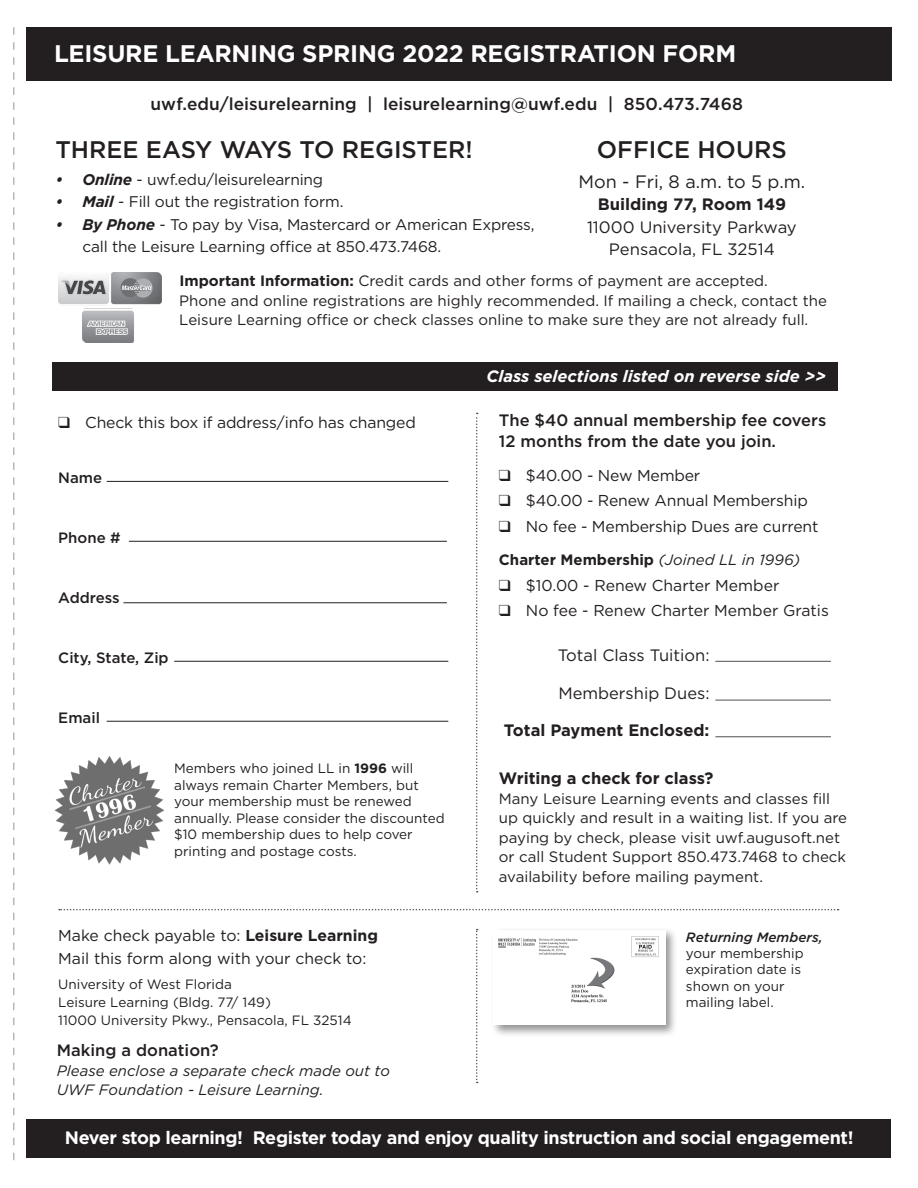
<style>
.page{position:relative;width:918px;height:1188px;background:#fff}
.page>*{position:absolute;margin:0;border:0;box-sizing:border-box;transform-origin:0 0}
.t1{font:700 24px "Gotham";letter-spacing:-.01em;color:#fff}
.t2{font:500 24px "Gotham";color:#231f20}
.t3{font:700 18px "Gotham";letter-spacing:-.02em;color:#fff}
.t4{font:18px "Gotham";color:#231f20}
.t5{font:500 17.25px "Gotham";color:#231f20}
.t6{font:500 16.5px/21px "Gotham";color:#231f20}
.t7{font:16.5px "Gotham";color:#231f20}
.TOC_Category_Header{font:700 16.5px "Gotham";color:#231f20}
.t8{font:italic 700 16.5px "Gotham";color:#fff}
.t9{font:15.75px "Gotham";letter-spacing:-.01em;color:#231f20}
.t10{font:15.45px/22.5px "Gotham";letter-spacing:-.01em;color:#231f20}
.TOC_Category_Header-2{font:15px/19.5px "Gotham";color:#231f20}
.t11{font:italic 15px/19.5px "Gotham";color:#231f20}
.t12{font:500 15px "Gotham";color:#231f20}
.t13{font:700 15px "Gotham";color:#231f20}
.t14{font:13.5px/16.5px "Gotham";color:#231f20}
.s1{font-weight:700;font-style:italic}
.s2{font-weight:700}
.s3{font-weight:400;font-style:italic}
.s4{font-weight:500;font-style:italic}
</style>
<div class="page">
<div style="left:52px;top:363px;width:786px;height:28px;background:#231f20"></div>
<div style="left:27px;top:27px;width:865px;height:54px;background:#231f20"></div>
<svg style="left:13px;top:27px;width:1px;height:1133px"></svg>
<img style="left:58px;top:272px;width:104px;height:33px">
<img style="left:83px;top:310px;width:51px;height:32px">
<svg style="left:476px;top:413px;width:2px;height:479px"></svg>
<div style="left:491px;top:928px;width:187px;height:109px;background:#231f20;opacity:.49"></div>
<img style="left:494px;top:930px;width:171px;height:95px">
<img style="left:54px;top:756px;width:111px;height:109px">
<svg style="left:59px;top:909px;width:780px;height:1px"></svg>
<svg style="left:476px;top:929px;width:2px;height:154px"></svg>
<hr style="left:107px;top:481px;width:341px;height:1px;background:#231f20">
<hr style="left:129px;top:541px;width:318px;height:1px;background:#231f20">
<hr style="left:123px;top:602px;width:324px;height:1px;background:#231f20">
<hr style="left:174px;top:661px;width:274px;height:1px;background:#231f20">
<hr style="left:107px;top:721px;width:341px;height:1px;background:#231f20">
<hr style="left:715px;top:661px;width:116px;height:1px;background:#636366">
<hr style="left:715px;top:700px;width:116px;height:1px;background:#636366">
<hr style="left:715px;top:736px;width:116px;height:1px;background:#636366">
<div style="left:27px;top:1119px;width:864px;height:39px;background:#231f20"></div>
<p class="t1" style="left:54px;top:38px;width:684px">LEISURE LEARNING SPRING 2022 REGISTRATION FORM</p>
<p class="t5" style="left:151px;top:93px;width:594px">uwf.edu/leisurelearning | leisurelearning@uwf.edu | 850.473.7468</p>
<p class="t2" style="left:55px;top:134px;width:419px">THREE EASY WAYS TO REGISTER!</p>
<p class="t10" style="left:55px;top:168px;width:269px"><span class="s1">• Online</span> - uwf.edu/leisurelearning</p>
<p class="t10" style="left:55px;top:190px;width:290px"><span class="s1">• Mail</span> - Fill out the registration form.</p>
<p class="t10" style="left:82px;top:213px;width:454px;text-indent:-27px"><span class="s1">• By Phone</span> - To pay by Visa, Mastercard or American Express, call the Leisure Learning office at 850.473.7468.</p>
<p class="t2" style="left:597px;top:134px;width:192px">OFFICE HOURS</p>
<p class="t4" style="left:579px;top:170px;width:228px">Mon - Fri, 8 a.m. to 5 p.m.</p>
<p class="TOC_Category_Header" style="left:598px;top:193px;width:190px">Building 77, Room 149</p>
<p class="t7" style="left:587px;top:216px;width:211px">11000 University Parkway</p>
<p class="t7" style="left:609px;top:239px;width:168px">Pensacola, FL 32514</p>
<p class="TOC_Category_Header-2" style="left:179px;top:271px;width:649px"><span class="s2">Important Information:</span> Credit cards and other forms of payment are accepted.<br>Phone and online registrations are highly recommended. If mailing a check, contact the<br>Leisure Learning office or check classes online to make sure they are not already full.</p>
<p class="t9" style="left:58px;top:413px;width:359px">❑ Check this box if address/info has changed</p>
<p class="t12" style="left:58px;top:468px;width:45px">Name</p>
<p class="t12" style="left:58px;top:528px;width:64px">Phone #</p>
<p class="t12" style="left:58px;top:588px;width:63px">Address</p>
<p class="t12" style="left:58px;top:648px;width:112px">City, State, Zip</p>
<p class="t12" style="left:58px;top:708px;width:43px">Email</p>
<p class="t14" style="left:174px;top:760px;width:272px">Members who joined LL in <span class="s2">1996</span> will always remain Charter Members, but your membership must be renewed annually. Please consider the discounted $10 membership dues to help cover printing and postage costs.</p>
<p class="t9" style="left:58px;top:926px;width:321px">Make check payable to: <span class="s2">Leisure Learning</span></p>
<p class="t9" style="left:58px;top:949px;width:310px">Mail this form along with your check to:</p>
<p class="t14" style="left:58px;top:976px;width:175px">University of West Florida</p>
<p class="t14" style="left:58px;top:994px;width:214px">Leisure Learning (Bldg. 77/ 149)</p>
<p class="t14" style="left:58px;top:1012px;width:295px">11000 University Pkwy., Pensacola, FL 32514</p>
<p class="t6" style="left:57px;top:1040px;width:163px">Making a donation?</p>
<p class="t11" style="left:57px;top:1061px;width:335px">Please enclose a separate check made out to<br>UWF Foundation - Leisure Learning.</p>
<p class="t8" style="left:486px;top:365px;width:341px">Class selections listed on reverse side &gt;&gt;</p>
<p class="t6" style="left:499px;top:409px;width:329px">The $40 annual membership fee covers<br>12 months from the date you join.</p>
<p class="t9" style="left:499px;top:465px;width:203px">❑ $40.00 - New Member</p>
<p class="t9" style="left:499px;top:491px;width:310px">❑ $40.00 - Renew Annual Membership</p>
<p class="t9" style="left:499px;top:516px;width:321px">❑ No fee - Membership Dues are current</p>
<p class="t13" style="left:499px;top:550px;width:303px">Charter Membership <span class="s3">(Joined LL in 1996)</span></p>
<p class="t9" style="left:499px;top:575px;width:282px">❑ $10.00 - Renew Charter Member</p>
<p class="t9" style="left:499px;top:601px;width:331px">❑ No fee - Renew Charter Member Gratis</p>
<p class="t7" style="left:558px;top:645px;width:153px">Total Class Tuition:</p>
<p class="t7" style="left:558px;top:682px;width:153px">Membership Dues:</p>
<p class="TOC_Category_Header" style="left:504px;top:719px;width:207px">Total Payment Enclosed:</p>
<p class="TOC_Category_Header" style="left:499px;top:767px;width:216px">Writing a check for class?</p>
<p class="TOC_Category_Header-2" style="left:499px;top:788px;width:350px">Many Leisure Learning events and classes fill up quickly and result in a waiting list. If you are paying by check, please visit uwf.augusoft.net or call Student Support 850.473.7468 to check availability before mailing payment.</p>
<p class="t14" style="left:686px;top:929px;width:138px"><span class="s4">Returning Members, </span>your membership expiration date is shown on your mailing label.</p>
<p class="t3" style="left:65px;top:1126px;width:790px">Never stop learning! Register today and enjoy quality instruction and social engagement!</p>
</div>
